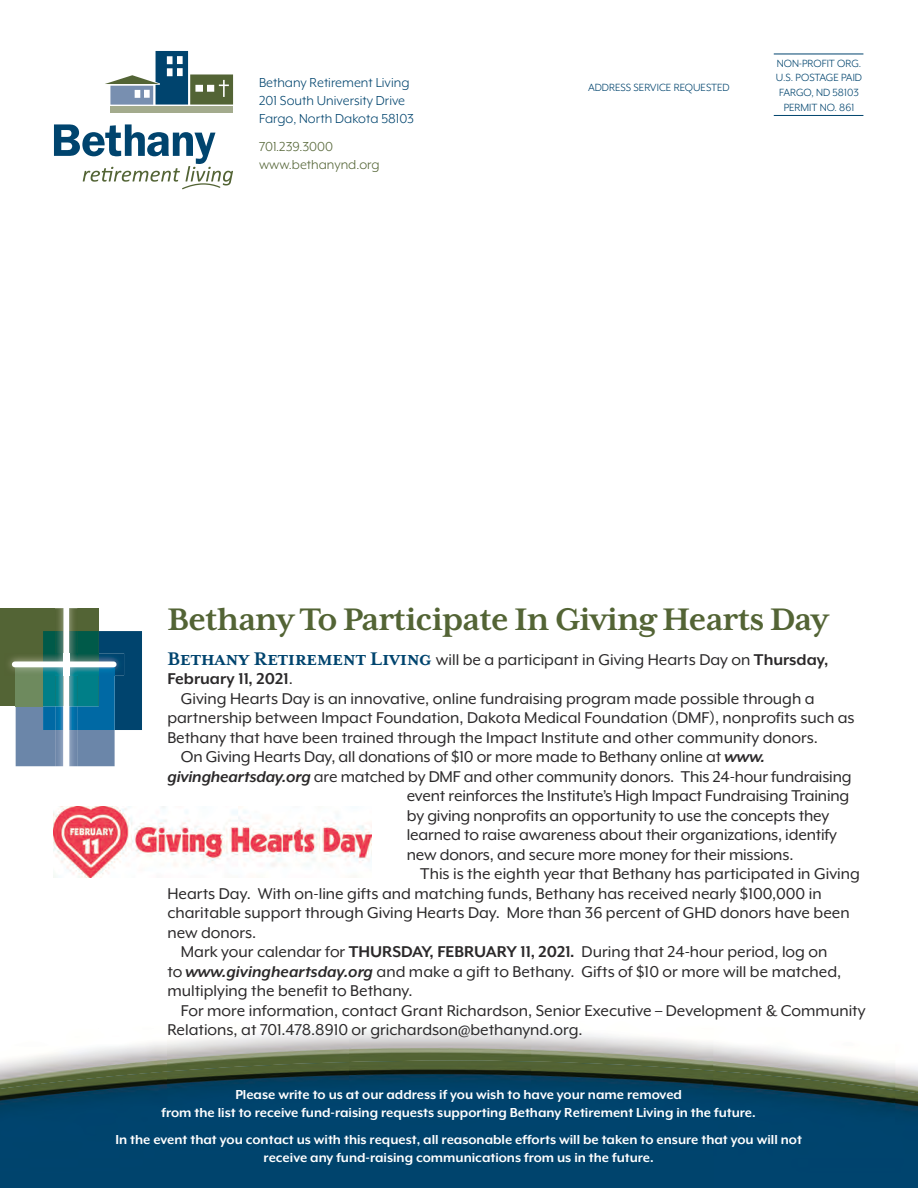
<style>
.page{position:relative;width:918px;height:1188px;background:#fff}
.page>*{position:absolute;margin:0;border:0;box-sizing:border-box;transform-origin:0 0}
.t1{font:700 35.85px "Mrs Eaves XL Serif OT";letter-spacing:-.025em;color:#536435}
.t2{font:18px/19.5px "Mr Eaves XL Mod OT";color:#2b292a}
.t3{font:700 15px/18px "Mr Eaves XL Mod OT";color:#fff;text-align:center}
.t4{font:15px/18px "Mr Eaves XL Mod OT";color:#00446e}
.t5{font:15px/18px "Mr Eaves XL Mod OT";color:#536435}
.t6{font:12px/14.7px "Mr Eaves XL Mod OT";color:#00446e;text-align:center}
.s1{font-family:"Mrs Eaves XL Serif OT";font-weight:700;font-size:21px;color:#00446e}
.s2{font-weight:700}
.s3{font-weight:700;font-style:italic}
</style>
<div class="page">
<svg style="left:54px;top:124px;width:179px;height:65px"></svg>
<div style="left:110px;top:107px;width:123px;height:6px;background:#a3ab8d"></div>
<svg style="left:105px;top:51px;width:128px;height:54px"></svg>
<hr style="left:774px;top:54px;width:89px;height:1px;background:#00446e">
<hr style="left:774px;top:115px;width:89px;height:1px;background:#00446e">
<img style="left:6px;top:1030px;width:852px;height:31px">
<img style="left:0;top:1061px;width:918px;height:127px">
<div style="left:0;top:608px;width:99px;height:98px;background:#536435"></div>
<img style="left:55px;top:766px;width:22px;height:1px">
<img style="left:55px;top:608px;width:22px;height:23px">
<div style="left:63px;top:577px;width:6px;height:246px;background:#fff;border-radius:3px"></div>
<img style="left:9px;top:657px;width:7px;height:18px">
<svg style="left:16px;top:631px;width:126px;height:135px;background:#467f91"></svg>
<img style="left:63px;top:653px;width:6px;height:22px">
<div style="left:15px;top:661px;width:99px;height:6px;background:#fff"></div>
<img style="left:54px;top:806px;width:317px;height:71px">
<p class="t4" style="left:259px;top:75px;width:157px">Bethany Retirement Living<br>201 South University Drive<br>Fargo, North Dakota 58103</p>
<p class="t5" style="left:259px;top:139px;width:122px">701.239.3000 www.bethanynd.org</p>
<p class="t6" style="left:588px;top:81px;width:143px">ADDRESS SERVICE REQUESTED</p>
<p class="t6" style="left:776px;top:57px;width:88px">NON-PROFIT ORG.<br>U.S. POSTAGE PAID<br>FARGO, ND 58103<br>PERMIT NO. 861</p>
<h1 class="t1" style="left:167px;top:608px;width:665px">Bethany To Participate In Giving Hearts Day</h1>
<p class="t2" style="left:167px;top:651px;width:663px"><span class="s1">Bethany Retirement Living</span> will be a participant in Giving Hearts Day on <span class="s2">Thursday,<br>February 11, 2021</span>.</p>
<p class="t2" style="left:181px;top:690px;width:635px">Giving Hearts Day is an innovative, online fundraising program made possible through a</p>
<p class="t2" style="left:167px;top:710px;width:689px">partnership between Impact Foundation, Dakota Medical Foundation (DMF), nonprofits such as</p>
<p class="t2" style="left:167px;top:729px;width:652px">Bethany that have been trained through the Impact Institute and other community donors.</p>
<p class="t2" style="left:181px;top:749px;width:586px">On Giving Hearts Day, all donations of $10 or more made to Bethany online at <span class="s3">www.</span></p>
<p class="t2" style="left:167px;top:768px;width:686px"><span class="s3">givingheartsday.org</span> are matched by DMF and other community donors. This 24-hour fundraising</p>
<p class="t2" style="left:407px;top:788px;width:444px">event reinforces the Institute’s High Impact Fundraising Training</p>
<p class="t2" style="left:407px;top:807px;width:424px">by giving nonprofits an opportunity to use the concepts they</p>
<p class="t2" style="left:407px;top:827px;width:432px">learned to raise awareness about their organizations, identify</p>
<p class="t2" style="left:407px;top:846px;width:388px">new donors, and secure more money for their missions.</p>
<p class="t2" style="left:420px;top:866px;width:441px">This is the eighth year that Bethany has participated in Giving</p>
<p class="t2" style="left:167px;top:885px;width:656px">Hearts Day. With on-line gifts and matching funds, Bethany has received nearly $100,000 in</p>
<p class="t2" style="left:167px;top:905px;width:684px">charitable support through Giving Hearts Day. More than 36 percent of GHD donors have been</p>
<p class="t2" style="left:167px;top:924px;width:90px">new donors.</p>
<p class="t2" style="left:181px;top:944px;width:648px">Mark your calendar for <span class="s2">THURSDAY, FEBRUARY 11, 2021.</span> During that 24-hour period, log on</p>
<p class="t2" style="left:167px;top:963px;width:675px">to <span class="s3">www.givingheartsday.org</span> and make a gift to Bethany. Gifts of $10 or more will be matched,</p>
<p class="t2" style="left:167px;top:983px;width:247px">multiplying the benefit to Bethany.</p>
<p class="t2" style="left:181px;top:1002px;width:686px">For more information, contact Grant Richardson, Senior Executive – Development &amp; Community</p>
<p class="t2" style="left:167px;top:1022px;width:417px">Relations, at 701.478.8910 or grichardson@bethanynd.org.</p>
<p class="t3" style="left:162px;top:1087px;width:596px">Please write to us at our address if you wish to have your name removed<br>from the list to receive fund-raising requests supporting Bethany Retirement Living in the future.</p>
<p class="t3" style="left:115px;top:1132px;width:688px">In the event that you contact us with this request, all reasonable efforts will be taken to ensure that you will not receive any fund-raising communications from us in the future.</p>
</div>
